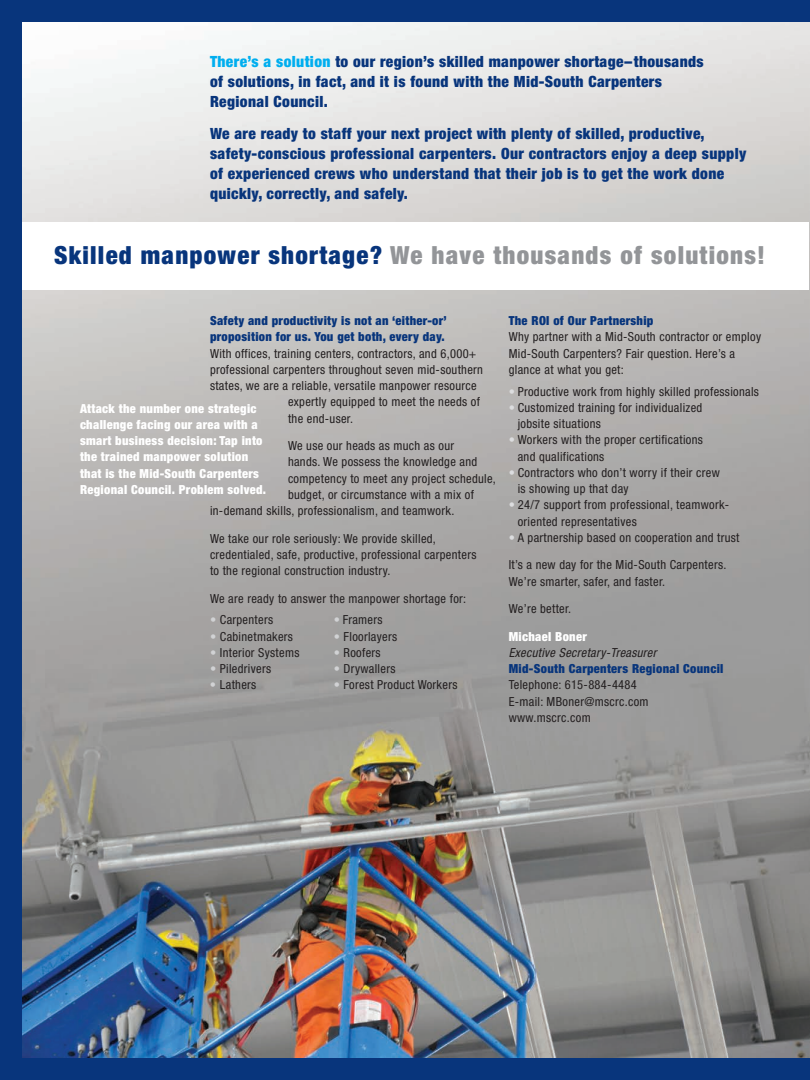
<style>
.page{position:relative;width:810px;height:1080px;background:#08357c}
.page>*{position:absolute;margin:0;border:0;box-sizing:border-box;transform-origin:0 0}
.t1{font:900 condensed 25px "Helvetica Neue LT Std";letter-spacing:.05em;color:#939598}
.t2{font:900 condensed 15.5px/20px "Helvetica Neue LT Std";letter-spacing:.025em;color:#08357c}
.t3{font:condensed 12.5px/16.2px "Helvetica Neue LT Std";letter-spacing:.025em;color:#231f20}
.t4{font:900 condensed 12.5px/16.2px "Helvetica Neue LT Std";letter-spacing:.025em;color:#fff}
.t5{font:900 condensed 12.5px/16.2px "Helvetica Neue LT Std";letter-spacing:.025em;color:#08357c}
.t6{font:italic condensed 12.5px "Helvetica Neue LT Std";letter-spacing:.025em;color:#231f20}
.s1{color:#00aeef}
.s2{color:#08357c}
.s3{color:#d1d2d4}
.s4{color:#dcdddf}
</style>
<div class="page">
<img style="left:22px;top:22px;width:788px;height:1036px">
<div style="left:22px;top:222px;width:787px;height:68px;background:#fff"></div>
<p class="t2" style="left:210px;top:52px;width:495px"><span class="s1">There’s a solution</span> to our region’s skilled manpower shortage–thousands of solutions, in fact, and it is found with the Mid-South Carpenters<br>Regional Council.</p>
<p class="t2" style="left:210px;top:123px;width:538px">We are ready to staff your next project with plenty of skilled, productive, safety-conscious professional carpenters. Our contractors enjoy a deep supply of experienced crews who understand that their job is to get the work done quickly, correctly, and safely.</p>
<h1 class="t1" style="left:54px;top:239px;width:712px"><span class="s2">Skilled manpower shortage?</span> We have thousands of solutions!</h1>
<p class="t5" style="left:210px;top:312px;width:238px">Safety and productivity is not an ‘either-or’ proposition for us. You get both, every day.</p>
<p class="t3" style="left:210px;top:345px;width:268px">With offices, training centers, contractors, and 6,000+</p>
<p class="t3" style="left:210px;top:361px;width:275px">professional carpenters throughout seven mid-southern</p>
<p class="t3" style="left:210px;top:377px;width:268px">states, we are a reliable, versatile manpower resource</p>
<p class="t3" style="left:288px;top:394px;width:193px">expertly equipped to meet the needs of</p>
<p class="t3" style="left:288px;top:410px;width:67px">the end-user.</p>
<p class="t3" style="left:288px;top:437px;width:168px">We use our heads as much as our</p>
<p class="t3" style="left:288px;top:454px;width:191px">hands. We possess the knowledge and</p>
<p class="t3" style="left:288px;top:470px;width:209px">competency to meet any project schedule,</p>
<p class="t3" style="left:288px;top:486px;width:187px">budget, or circumstance with a mix of</p>
<p class="t3" style="left:210px;top:502px;width:246px">in-demand skills, professionalism, and teamwork.</p>
<p class="t3" style="left:210px;top:530px;width:268px">We take our role seriously: We provide skilled, credentialed, safe, productive, professional carpenters to the regional construction industry.</p>
<p class="t3" style="left:210px;top:590px;width:258px">We are ready to answer the manpower shortage for:</p>
<p class="t3" style="left:210px;top:612px;width:65px"><span class="s3">•</span> Carpenters</p>
<p class="t3" style="left:334px;top:612px;width:50px"><span class="s3">•</span> Framers</p>
<p class="t3" style="left:210px;top:628px;width:85px"><span class="s3">•</span> Cabinetmakers</p>
<p class="t3" style="left:334px;top:628px;width:65px"><span class="s3">•</span> Floorlayers</p>
<p class="t3" style="left:210px;top:644px;width:91px"><span class="s3">•</span> Interior Systems</p>
<p class="t3" style="left:334px;top:644px;width:48px"><span class="s3">•</span> Roofers</p>
<p class="t3" style="left:210px;top:661px;width:63px"><span class="s3">•</span> Piledrivers</p>
<p class="t3" style="left:334px;top:661px;width:63px"><span class="s3">•</span> Drywallers</p>
<p class="t3" style="left:210px;top:677px;width:48px"><span class="s3">•</span> Lathers</p>
<p class="t3" style="left:334px;top:677px;width:125px"><span class="s3">•</span> Forest Product Workers</p>
<p class="t4" style="left:80px;top:400px;width:188px">Attack the number one strategic challenge facing our area with a smart business decision: Tap into the trained manpower solution that is the Mid-South Carpenters<br>Regional Council. Problem solved.</p>
<p class="t5" style="left:509px;top:312px;width:146px">The ROI of Our Partnership</p>
<p class="t3" style="left:509px;top:329px;width:254px">Why partner with a Mid-South contractor or employ<br>Mid-South Carpenters? Fair question. Here’s a glance at what you get:</p>
<p class="t3" style="left:509px;top:383px;width:252px"><span class="s4">•</span> Productive work from highly skilled professionals</p>
<p class="t3" style="left:518px;top:399px;width:186px;text-indent:-9px"><span class="s4">•</span> Customized training for individualized jobsite situations</p>
<p class="t3" style="left:518px;top:432px;width:187px;text-indent:-9px"><span class="s4">•</span> Workers with the proper certifications and qualifications</p>
<p class="t3" style="left:518px;top:464px;width:204px;text-indent:-9px"><span class="s4">•</span> Contractors who don’t worry if their crew is showing up that day</p>
<p class="t3" style="left:518px;top:497px;width:213px;text-indent:-9px"><span class="s4">•</span> 24/7 support from professional, teamwork&shy;oriented representatives</p>
<p class="t3" style="left:509px;top:529px;width:232px"><span class="s4">•</span> A partnership based on cooperation and trust</p>
<p class="t3" style="left:509px;top:557px;width:219px">It’s a new day for the Mid-South Carpenters.<br>We’re smarter, safer, and faster.</p>
<p class="t3" style="left:509px;top:601px;width:64px">We’re better.</p>
<p class="t4" style="left:509px;top:628px;width:80px">Michael Boner</p>
<p class="t6" style="left:509px;top:645px;width:149px">Executive Secretary-Treasurer</p>
<p class="t5" style="left:509px;top:660px;width:216px">Mid-South Carpenters Regional Council</p>
<p class="t3" style="left:509px;top:677px;width:141px">Telephone: 615-884-4484<br>E-mail: MBoner@mscrc.com www.mscrc.com</p>
</div>
